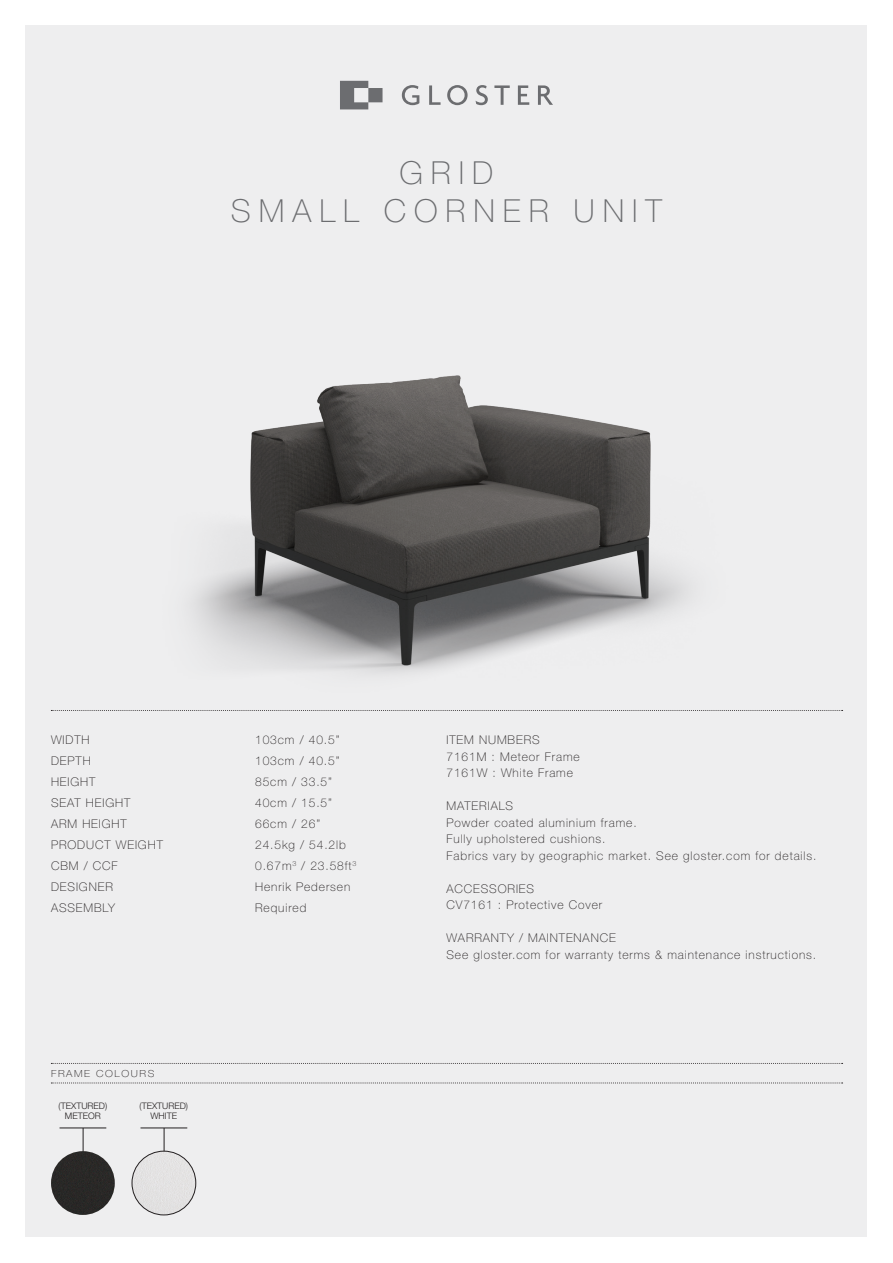
<style>
.page{position:relative;width:893px;height:1263px;background:#fff}
.page>*{position:absolute;margin:0;border:0;box-sizing:border-box;transform-origin:0 0}
.t1{font:100 31.8px "Helvetica Neue LT Pro";letter-spacing:.25em;color:#6c6d70}
.t2{font:100 12px "Helvetica Neue LT Pro";letter-spacing:.075em;color:#231f20}
.t3{font:100 9.75px "Helvetica Neue LT Pro";letter-spacing:.15em;color:#231f20;scale:1.08 1}
.t4{font:300 9px "Helvetica Neue LT Pro";color:#231f20}
</style>
<div class="page">
<div style="left:26px;top:26px;width:841px;height:1211px;background:#eeeeef"></div>
<svg style="left:340px;top:81px;width:213px;height:28px"></svg>
<svg style="left:51px;top:1083px;width:792px;height:1px"></svg>
<svg style="left:51px;top:1063px;width:792px;height:1px"></svg>
<svg style="left:51px;top:710px;width:792px;height:1px"></svg>
<hr style="left:60px;top:1128px;width:46px;height:1px;background:#231f20">
<svg style="left:83px;top:1128px;width:1px;height:23px"></svg>
<div style="left:51px;top:1151px;width:64px;height:64px;background:#292827;border-radius:32px"></div>
<hr style="left:141px;top:1128px;width:46px;height:1px;background:#231f20">
<svg style="left:164px;top:1128px;width:1px;height:23px"></svg>
<div style="left:132px;top:1151px;width:64px;height:64px;background:#e3e2e2;border-radius:32px"></div>
<div style="left:132px;top:1151px;width:64px;height:64px;border:1px solid #231f20;border-radius:50%"></div>
<img style="left:191px;top:375px;width:499px;height:299px">
<p class="t1" style="left:399px;top:154px;width:95px">GRID</p>
<p class="t1" style="left:231px;top:192px;width:432px">SMALL CORNER UNIT</p>
<p class="t2" style="left:51px;top:733px;width:40px">WIDTH</p>
<p class="t2" style="left:51px;top:754px;width:41px">DEPTH</p>
<p class="t2" style="left:51px;top:775px;width:46px">HEIGHT</p>
<p class="t2" style="left:51px;top:796px;width:81px">SEAT HEIGHT</p>
<p class="t2" style="left:51px;top:817px;width:77px">ARM HEIGHT</p>
<p class="t2" style="left:51px;top:838px;width:113px">PRODUCT WEIGHT</p>
<p class="t2" style="left:51px;top:859px;width:68px">CBM / CCF</p>
<p class="t2" style="left:51px;top:880px;width:63px">DESIGNER</p>
<p class="t2" style="left:51px;top:901px;width:66px">ASSEMBLY</p>
<p class="t3" style="left:51px;top:1067px;width:97px">FRAME COLOURS</p>
<p class="t4" style="left:59px;top:1100px;width:50px">(TEXTURED)</p>
<p class="t4" style="left:65px;top:1111px;width:37px">METEOR</p>
<p class="t4" style="left:140px;top:1100px;width:50px">(TEXTURED)</p>
<p class="t4" style="left:150px;top:1111px;width:28px">WHITE</p>
<p class="t2" style="left:255px;top:733px;width:86px">103cm / 40.5”</p>
<p class="t2" style="left:255px;top:754px;width:86px">103cm / 40.5”</p>
<p class="t2" style="left:255px;top:775px;width:78px">85cm / 33.5”</p>
<p class="t2" style="left:255px;top:796px;width:78px">40cm / 15.5”</p>
<p class="t2" style="left:255px;top:817px;width:67px">66cm / 26”</p>
<p class="t2" style="left:255px;top:838px;width:92px">24.5kg / 54.2lb</p>
<p class="t2" style="left:255px;top:859px;width:103px">0.67m<sup>3</sup> / 23.58ft<sup>3</sup></p>
<p class="t2" style="left:255px;top:880px;width:97px">Henrik Pedersen</p>
<p class="t2" style="left:255px;top:901px;width:53px">Required</p>
<p class="t2" style="left:446px;top:733px;width:95px">ITEM NUMBERS</p>
<p class="t2" style="left:446px;top:749px;width:135px">7161M : Meteor Frame</p>
<p class="t2" style="left:446px;top:766px;width:128px">7161W : White Frame</p>
<p class="t2" style="left:446px;top:799px;width:68px">MATERIALS</p>
<p class="t2" style="left:446px;top:815px;width:192px">Powder coated aluminium frame.</p>
<p class="t2" style="left:446px;top:832px;width:161px">Fully upholstered cushions.</p>
<p class="t2" style="left:446px;top:848px;width:371px">Fabrics vary by geographic market. See gloster.com for details.</p>
<p class="t2" style="left:446px;top:881px;width:89px">ACCESSORIES</p>
<p class="t2" style="left:446px;top:898px;width:157px">CV7161 : Protective Cover</p>
<p class="t2" style="left:446px;top:931px;width:171px">WARRANTY / MAINTENANCE</p>
<p class="t2" style="left:446px;top:947px;width:371px">See gloster.com for warranty terms &amp; maintenance instructions.</p>
</div>
